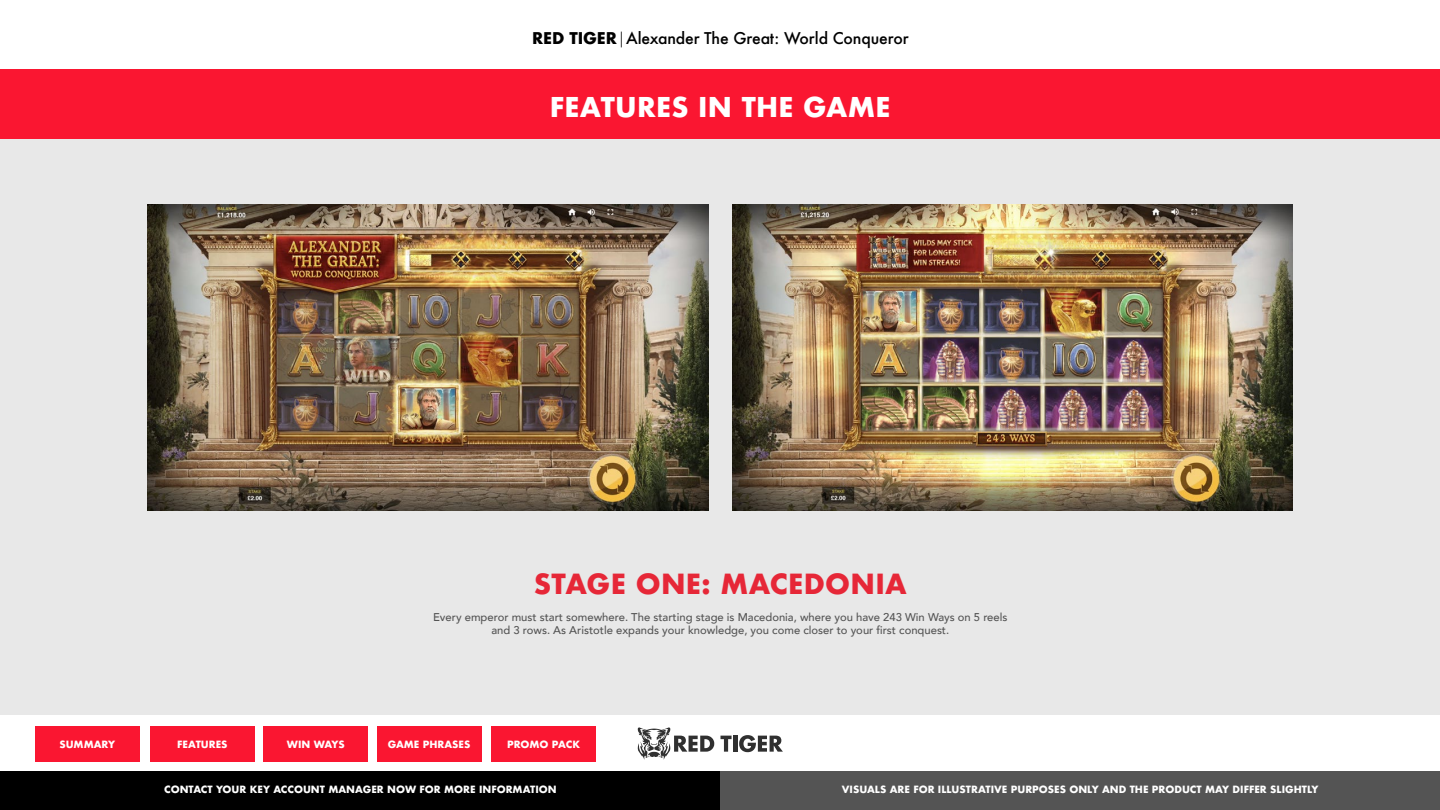
<style>
.page{position:relative;width:1440px;height:810px;background:#fff}
.page>*{position:absolute;margin:0;border:0;box-sizing:border-box;transform-origin:0 0}
.t1{font:700 27px "Futura";letter-spacing:.01em;color:#e62737}
.t2{font:700 26.55px "Futura";letter-spacing:.01em;color:#fff}
.t3{font:500 15.75px "Futura";letter-spacing:-.01em;color:#000}
.t4{font:500 11.25px/13.5px "Avenir";color:#545454;text-align:center}
.t5{font:700 9.75px "Futura";color:#fff}
.s1{font-weight:700}
.s2{font-weight:300;font-stretch:condensed}
</style>
<div class="page">
<svg style="left:638px;top:727px;width:76px;height:33px"></svg>
<svg style="left:721px;top:736px;width:11px;height:16px"></svg>
<hr style="left:733px;top:736px;width:4px;height:16px;background:#303030">
<svg style="left:739px;top:735px;width:44px;height:17px"></svg>
<div style="left:0;top:70px;width:1440px;height:644px;background:#e8e8e8"></div>
<div style="left:0;top:69px;width:1440px;height:69px;background:#fa1631"></div>
<div style="left:0;top:771px;width:720px;height:39px;background:#000"></div>
<div style="left:720px;top:771px;width:720px;height:39px;background:#545454"></div>
<div style="left:35px;top:726px;width:105px;height:35px;background:#fa1631"></div>
<div style="left:150px;top:726px;width:105px;height:35px;background:#fa1631"></div>
<div style="left:263px;top:726px;width:105px;height:35px;background:#fa1631"></div>
<div style="left:377px;top:726px;width:105px;height:35px;background:#fa1631"></div>
<div style="left:491px;top:726px;width:105px;height:35px;background:#fa1631"></div>
<img style="left:732px;top:205px;width:560px;height:306px">
<img style="left:148px;top:205px;width:561px;height:305px">
<h3 class="t3" style="left:532px;top:27px;width:378px"><span class="s1">RED TIGER</span> <span class="s2">|</span> Alexander The Great: World Conqueror</h3>
<h2 class="t2" style="left:550px;top:88px;width:342px">FEATURES IN THE GAME</h2>
<h1 class="t1" style="left:534px;top:564px;width:375px">STAGE ONE: MACEDONIA</h1>
<p class="t4" style="left:433px;top:609px;width:576px">Every emperor must start somewhere. The starting stage is Macedonia, where you have 243 Win Ways on 5 reels and 3 rows. As Aristotle expands your knowledge, you come closer to your first conquest.</p>
<p class="t5" style="left:59px;top:737px;width:57px">SUMMARY</p>
<p class="t5" style="left:177px;top:737px;width:52px">FEATURES</p>
<p class="t5" style="left:287px;top:737px;width:59px">WIN WAYS</p>
<p class="t5" style="left:388px;top:737px;width:84px">GAME PHRASES</p>
<p class="t5" style="left:507px;top:737px;width:75px">PROMO PACK</p>
<p class="t5" style="left:164px;top:783px;width:394px">CONTACT YOUR KEY ACCOUNT MANAGER NOW FOR MORE INFORMATION</p>
<p class="t5" style="left:842px;top:783px;width:478px">VISUALS ARE FOR ILLUSTRATIVE PURPOSES ONLY AND THE PRODUCT MAY DIFFER SLIGHTLY</p>
</div>
